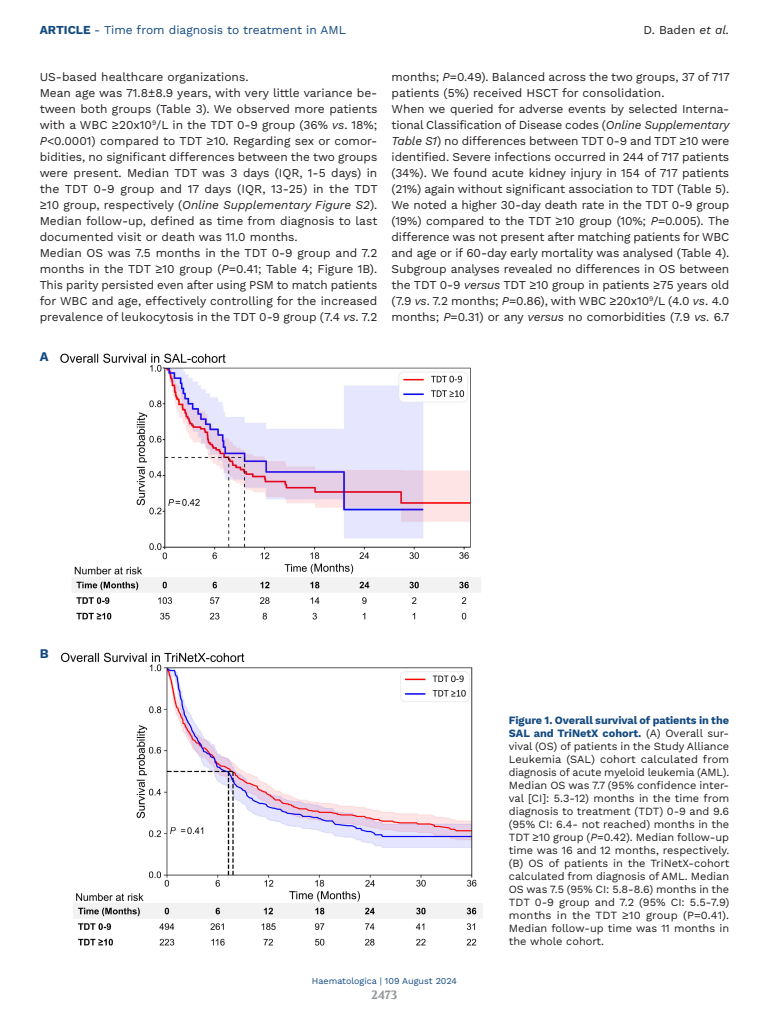
<style>
.page{position:relative;width:769px;height:1024px;background:#fff}
.page>*{position:absolute;margin:0;border:0;box-sizing:border-box;transform-origin:0 0}
.LETTERE_Figure{font:700 13px "Work Sans";color:#134a80}
.TESTO{font:12px/16px "Work Sans";color:#231f20;text-align:justify}
.t1{font:12px "Work Sans";color:#134a80}
.t2{font:700 12px "Volkhov";color:#939598}
.DIDA_Figura{font:11px/13px "Work Sans";color:#231f20;text-align:justify}
.t3{font:9px "Work Sans";color:#134a80}
.s1{font-weight:700}
.s2{font-style:italic}
.s3{font-weight:700;color:#134a80}
</style>
<div class="page">
<img style="left:60px;top:353px;width:423px;height:593px">
<p class="t1" style="left:40px;top:21px;width:307px"><span class="s1">ARTICLE</span> - Time from diagnosis to treatment in AML</p>
<p class="TESTO" style="left:643px;top:21px;width:87px">D. Baden <span class="s2">et al.</span></p>
<p class="TESTO" style="left:40px;top:69px;width:210px">US-based healthcare organizations.</p>
<p class="TESTO" style="left:40px;top:85px;width:339px">Mean age was 71.8±8.9 years, with very little variance be&shy;tween both groups (Table 3). We observed more patients with a WBC ≥20x10<sup>9</sup>/L in the TDT 0-9 group (36% <span class="s2">vs</span>. 18%; <span class="s2">P</span>&lt;0.0001) compared to TDT ≥10. Regarding sex or comor&shy;bidities, no significant differences between the two groups were present. Median TDT was 3 days (IQR, 1-5 days) in the TDT 0-9 group and 17 days (IQR, 13-25) in the TDT ≥10 group, respectively (<span class="s2">Online Supplementary Figure S2</span>).<br>Median follow-up, defined as time from diagnosis to last documented visit or death was 11.0 months.</p>
<p class="TESTO" style="left:40px;top:245px;width:339px">Median OS was 7.5 months in the TDT 0-9 group and 7.2 months in the TDT ≥10 group (<span class="s2">P</span>=0.41; Table 4; Figure 1B).<br>This parity persisted even after using PSM to match patients for WBC and age, effectively controlling for the increased prevalence of leukocytosis in the TDT 0-9 group (7.4 <span class="s2">vs</span>. 7.2</p>
<p class="TESTO" style="left:391px;top:69px;width:339px">months; <span class="s2">P</span>=0.49). Balanced across the two groups, 37 of 717 patients (5%) received HSCT for consolidation.</p>
<p class="TESTO" style="left:391px;top:101px;width:339px">When we queried for adverse events by selected Interna&shy;tional Classification of Disease codes (<span class="s2">Online Supplementary Table S1</span>) no differences between TDT 0-9 and TDT ≥10 were identified. Severe infections occurred in 244 of 717 patients (34%). We found acute kidney injury in 154 of 717 patients (21%) again without significant association to TDT (Table 5).<br>We noted a higher 30-day death rate in the TDT 0-9 group (19%) compared to the TDT ≥10 group (10%; <span class="s2">P</span>=0.005). The difference was not present after matching patients for WBC and age or if 60-day early mortality was analysed (Table 4).<br>Subgroup analyses revealed no differences in OS between the TDT 0-9 <span class="s2">versus</span> TDT ≥10 group in patients ≥75 years old (7.9 <span class="s2">vs</span>. 7.2 months; <span class="s2">P</span>=0.86), with WBC ≥20x10<sup>9</sup>/L (4.0 <span class="s2">vs</span>. 4.0 months; <span class="s2">P</span>=0.31) or any <span class="s2">versus</span> no comorbidities (7.9 <span class="s2">vs</span>. 6.7</p>
<p class="LETTERE_Figure" style="left:40px;top:348px;width:10px">A</p>
<p class="LETTERE_Figure" style="left:40px;top:646px;width:10px">B</p>
<p class="t3" style="left:312px;top:974px;width:146px">Haematologica | 109 August 2024</p>
<p class="t2" style="left:371px;top:987px;width:28px">2473</p>
<p class="DIDA_Figura" style="left:508px;top:713px;width:222px"><span class="s3">Figure 1. Overall survival of patients in the SAL and TriNetX cohort.</span> (A) Overall sur&shy;vival (OS) of patients in the Study Alliance Leukemia (SAL) cohort calculated from diagnosis of acute myeloid leukemia (AML).<br>Median OS was 7.7 (95% confidence inter&shy;val [CI]: 5.3-12) months in the time from diagnosis to treatment (TDT) 0-9 and 9.6 (95% CI: 6.4- not reached) months in the TDT ≥10 group (<span class="s2">P</span>=0.42). Median follow-up time was 16 and 12 months, respectively. (B) OS of patients in the TriNetX-cohort calculated from diagnosis of AML. Median OS was 7.5 (95% CI: 5.8-8.6) months in the TDT 0-9 group and 7.2 (95% CI: 5.5-7.9) months in the TDT ≥10 group (P=0.41).<br>Median follow-up time was 11 months in the whole cohort.</p>
</div>
